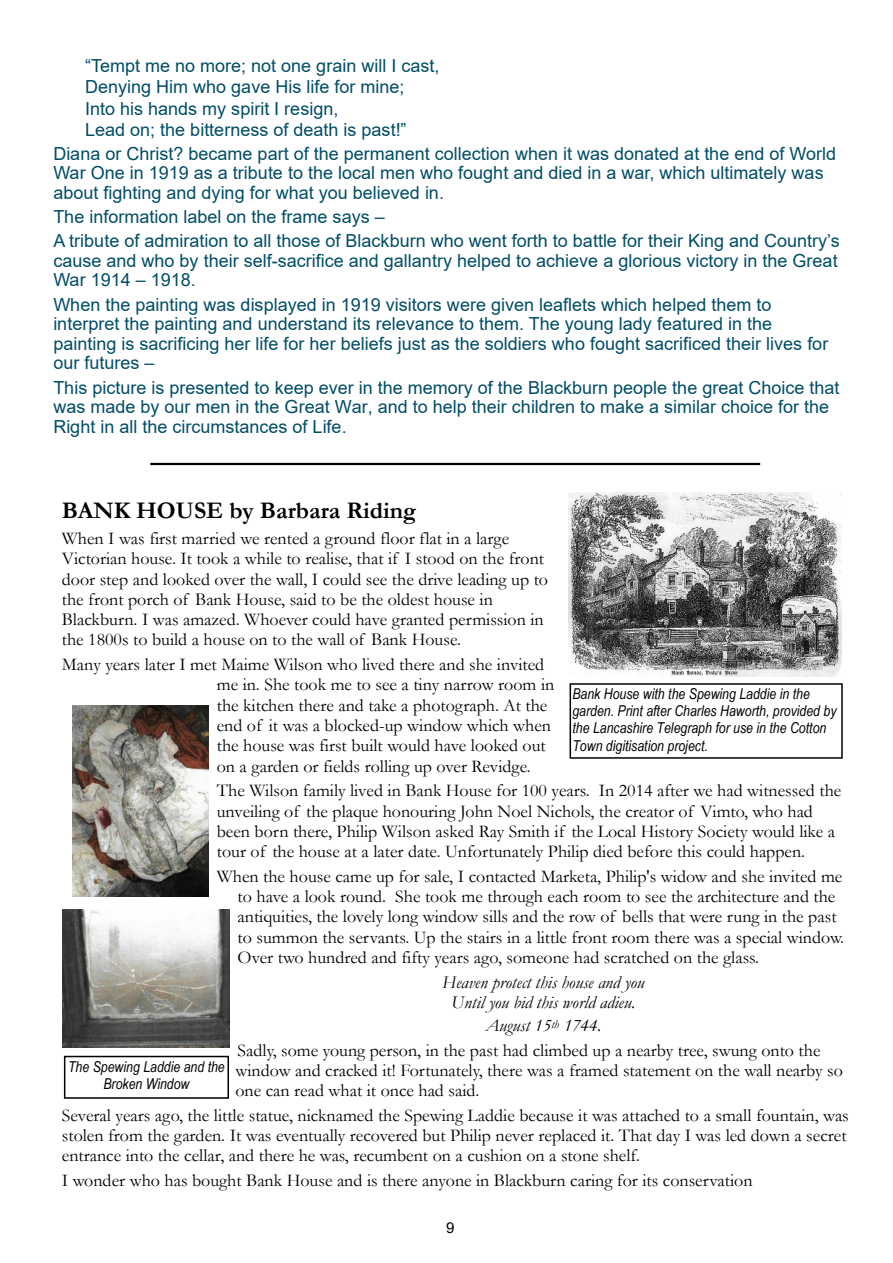
<style>
.page{position:relative;width:893px;height:1263px;background:#fff}
.page>*{position:absolute;margin:0;border:0;box-sizing:border-box;transform-origin:0 0}
.t1{font:700 24px "Garamond";color:#000}
.t2{font:18px/20.2px "Garamond";color:#000}
.t3{font:18px/19.6px "Arial";color:#004d66}
.t4{font:italic 18px/20.2px "Garamond";color:#000;text-align:center}
.t5{font:italic 15px/17.2px "Arial Narrow";color:#000}
.t6{font:15px "Arial";color:#000}
.s1{font-style:italic}
.s2{font-style:italic;font-size:11.7px}
</style>
<div class="page">
<hr style="left:150px;top:463px;width:610px;height:2px;background:#000">
<img style="left:63px;top:909px;width:166px;height:138px">
<div style="left:64px;top:1056px;width:165px;height:43px;border:2px solid #000"></div>
<img style="left:72px;top:705px;width:136px;height:192px">
<img style="left:568px;top:493px;width:273px;height:184px">
<div style="left:570px;top:683px;width:273px;height:76px;border:2px solid #000"></div>
<p class="t3" style="left:85px;top:57px;width:356px;line-height:21.1px">“Tempt me no more; not one grain will I cast, Denying Him who gave His life for mine;<br>Into his hands my spirit I resign,<br>Lead on; the bitterness of death is past!”</p>
<p class="t3" style="left:53px;top:145px;width:784px">Diana or Christ? became part of the permanent collection when it was donated at the end of World<br>War One in 1919 as a tribute to the local men who fought and died in a war, which ultimately was about fighting and dying for what you believed in.</p>
<p class="t3" style="left:53px;top:206px;width:788px;line-height:24.2px">The information label on the frame says –<br>A tribute of admiration to all those of Blackburn who went forth to battle for their King and Country’s</p>
<p class="t3" style="left:53px;top:252px;width:786px">cause and who by their self-sacrifice and gallantry helped to achieve a glorious victory in the Great<br>War 1914 – 1918.</p>
<p class="t3" style="left:53px;top:296px;width:776px">When the painting was displayed in 1919 visitors were given leaflets which helped them to interpret the painting and understand its relevance to them. The young lady featured in the painting is sacrificing her life for her beliefs just as the soldiers who fought sacrificed their lives for our futures –</p>
<p class="t3" style="left:53px;top:379px;width:788px">This picture is presented to keep ever in the memory of the Blackburn people the great Choice that was made by our men in the Great War, and to help their children to make a similar choice for the<br>Right in all the circumstances of Life.</p>
<h1 class="t1" style="left:62px;top:502px;width:356px">BANK HOUSE by Barbara Riding</h1>
<p class="t2" style="left:62px;top:530px;width:488px">When I was first married we rented a ground floor flat in a large Victorian house. It took a while to realise, that if I stood on the front door step and looked over the wall, I could see the drive leading up to the front porch of Bank House, said to be the oldest house in Blackburn. I was amazed. Whoever could have granted permission in the 1800s to build a house on to the wall of Bank House.</p>
<p class="t2" style="left:217px;top:657px;width:339px;text-indent:-155px">Many years later I met Maime Wilson who lived there and she invited me in. She took me to see a tiny narrow room in the kitchen there and take a photograph. At the end of it was a blocked-up window which when the house was first built would have looked out on a garden or fields rolling up over Revidge.</p>
<p class="t2" style="left:217px;top:783px;width:626px">The Wilson family lived in Bank House for 100 years. In 2014 after we had witnessed the unveiling of the plaque honouring John Noel Nichols, the creator of Vimto, who had been born there, Philip Wilson asked Ray Smith if the Local History Society would like a tour of the house at a later date. Unfortunately Philip died before this could happen.</p>
<p class="t2" style="left:238px;top:868px;width:608px;text-indent:-21px">When the house came up for sale, I contacted Marketa, Philip's widow and she invited me to have a look round. She took me through each room to see the architecture and the antiquities, the lovely long window sills and the row of bells that were rung in the past to summon the servants. Up the stairs in a little front room there was a special window.<br>Over two hundred and fifty years ago, someone had scratched on the glass.</p>
<p class="t4" style="left:442px;top:974px;width:204px">Heaven protect this house and you<br>Until you bid this world adieu.</p>
<p class="t2" style="left:238px;top:1015px;width:584px;line-height:24.8px;text-indent:248px"><span class="s1">August 15</span><span class="s2">th</span> <span class="s1">1744.<br></span>Sadly, some young person, in the past had climbed up a nearby tree, swung onto the</p>
<p class="t2" style="left:235px;top:1062px;width:609px;text-indent:-167px"><sup>The</sup> <sup>Spewing</sup> <sup>Laddie</sup> <sup>and</sup> <sup>the</sup> window and cracked it! Fortunately, there was a framed statement on the wall nearby so one can read what it once had said.</p>
<p class="t2" style="left:62px;top:1107px;width:788px">Several years ago, the little statue, nicknamed the Spewing Laddie because it was attached to a small fountain, was stolen from the garden. It was eventually recovered but Philip never replaced it. That day I was led down a secret entrance into the cellar, and there he was, recumbent on a cushion on a stone shelf.</p>
<p class="t2" style="left:62px;top:1172px;width:692px">I wonder who has bought Bank House and is there anyone in Blackburn caring for its conservation</p>
<p class="t5" style="left:572px;top:686px;width:266px">Bank House with the Spewing Laddie in the garden. Print after Charles Haworth, provided by the Lancashire Telegraph for use in the Cotton Town digitisation project.</p>
<p class="t5" style="left:103px;top:1076px;width:88px">Broken Window</p>
<p class="t6" style="left:446px;top:1222px;width:10px">9</p>
</div>
